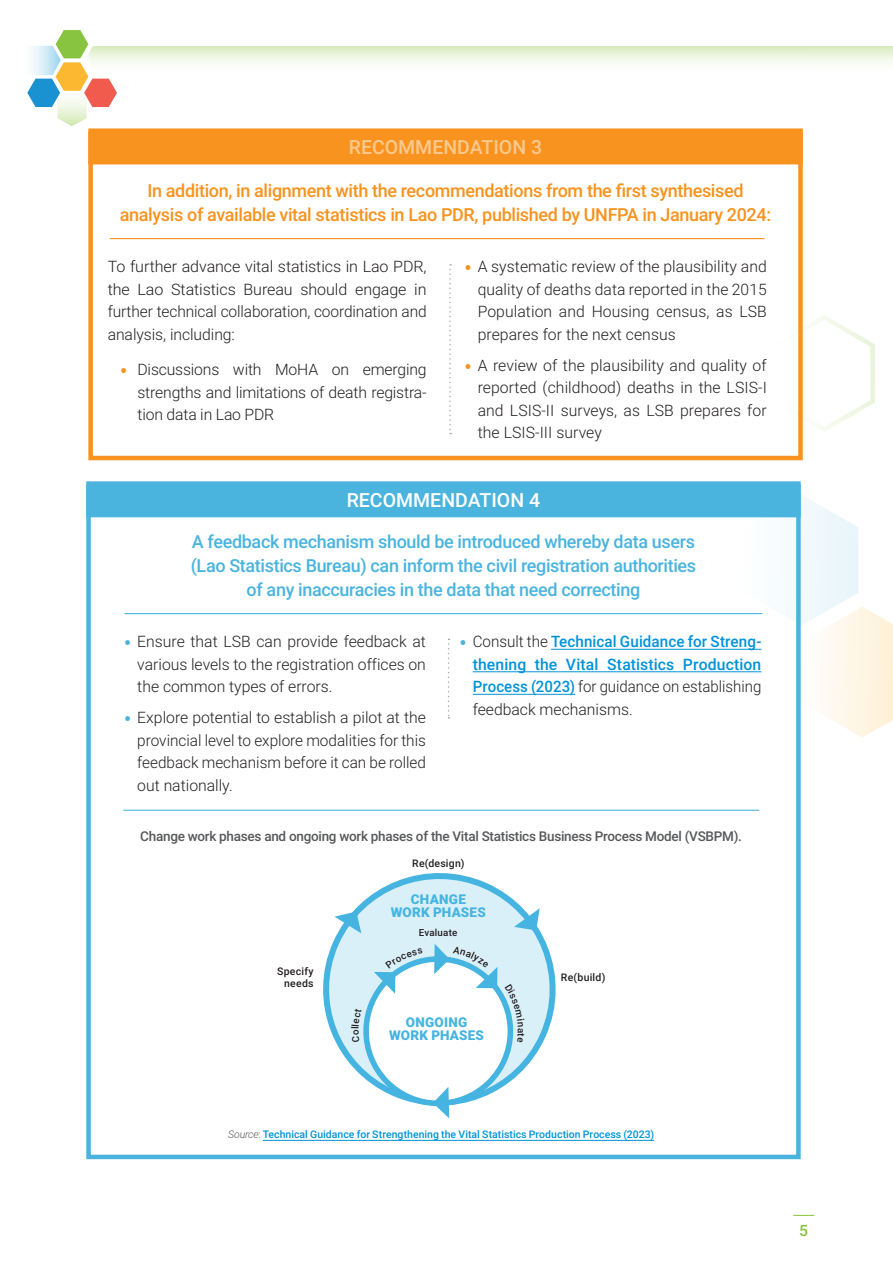
<style>
.page{position:relative;width:893px;height:1263px;background:#fff}
.page>*{position:absolute;margin:0;border:0;box-sizing:border-box;transform-origin:0 0}
.t1{font:500 19.5px "Roboto";color:#fbc98f}
.t2{font:500 19.5px "Roboto";color:#fff}
.t3{font:500 18px/24px "Roboto";letter-spacing:-.02em;color:#4ab4df;text-align:center}
.t4{font:500 18px/24px "Roboto";letter-spacing:-.02em;color:#f7931e;text-align:center}
.t5{font:300 15.75px/22.5px "Roboto";color:#231f20;text-align:justify}
.t6{font:500 15.75px/22.5px "Roboto";letter-spacing:.005em;color:#0093d8;text-align:justify;scale:.96 1}
.t7{font:500 15.6px "Roboto";color:#89c439}
.t8{font:500 13.5px "Roboto";letter-spacing:-.02em;color:#57585a}
.t9{font:900 13.5px/13.5px "Roboto";letter-spacing:.015em;color:#46b4e1;text-align:center}
.t10{font:500 10.5px "Roboto";color:#0093d8}
.t11{font:500 10.5px/12px "Roboto";letter-spacing:.02em;color:#231f20;text-align:right}
.t12{font:500 9.75px "Roboto";letter-spacing:.02em;color:#231f20}
.s1{font-family:"Myriad Pro";font-size:28.5px;color:#f7931e}
.s2{font-family:"Myriad Pro";font-size:28.5px;color:#4ab4df}
.s3{font-family:"Myriad Pro";font-weight:300;font-size:28.5px;color:#4ab4df}
.s4{font-weight:300;color:#231f20}
.s5{font-weight:300;font-style:italic;color:#57585a}
.s6{font-weight:300;color:#57585a}
</style>
<div class="page">
<div style="left:88px;top:131px;width:715px;height:329px;border:4px solid #f7931e"></div>
<div style="left:88px;top:128px;width:715px;height:36px;background:#f7931e"></div>
<svg style="left:798px;top:313px;width:77px;height:120px"></svg>
<svg style="left:745px;top:495px;width:148px;height:242px"></svg>
<svg style="left:793px;top:1215px;width:21px;height:1px"></svg>
<hr style="left:110px;top:238px;width:654px;height:1px;background:#f7931e">
<svg style="left:449px;top:264px;width:2px;height:170px"></svg>
<div style="left:86px;top:484px;width:715px;height:675px;border:4px solid #4ab4df"></div>
<div style="left:86px;top:481px;width:715px;height:36px;background:#4ab4df"></div>
<hr style="left:125px;top:613px;width:637px;height:1px;background:#4ab4df">
<hr style="left:551px;top:649px;width:210px;height:1px;background:#0093d8">
<hr style="left:473px;top:671px;width:288px;height:1px;background:#0093d8">
<hr style="left:473px;top:694px;width:102px;height:1px;background:#0093d8">
<hr style="left:123px;top:810px;width:636px;height:1px;background:#4ab4df">
<hr style="left:263px;top:1140px;width:391px;height:1px;background:#0093d8">
<svg style="left:323px;top:873px;width:233px;height:246px"></svg>
<svg style="left:514px;top:908px;width:26px;height:22px"></svg>
<svg style="left:334px;top:911px;width:27px;height:22px"></svg>
<svg style="left:448px;top:639px;width:2px;height:80px"></svg>
<svg style="left:27px;top:30px;width:866px;height:96px"></svg>
<svg style="left:351px;top:944px;width:174px;height:174px"></svg>
<p class="t1" style="left:349px;top:134px;width:195px">RECOMMENDATION 3</p>
<p class="t4" style="left:120px;top:178px;width:653px">In addition, in alignment with the recommendations from the first synthesised analysis of available vital statistics in Lao PDR, published by UNFPA in January 2024:</p>
<p class="t5" style="left:108px;top:255px;width:321px">To further advance vital statistics in Lao PDR, the Lao Statistics Bureau should engage in further technical collaboration, coordination and analysis, including:</p>
<p class="t5" style="left:137px;top:358px;width:291px;text-indent:-17px"><span class="s1">•</span> Discussions with MoHA on emerging strengths and limitations of death registra&shy;tion data in Lao PDR</p>
<p class="t5" style="left:478px;top:255px;width:291px;text-indent:-13px"><span class="s1">•</span> A systematic review of the plausibility and quality of deaths data reported in the 2015<br>Population and Housing census, as LSB prepares for the next census</p>
<p class="t5" style="left:478px;top:353px;width:291px;text-indent:-13px"><span class="s1">•</span> A review of the plausibility and quality of reported (childhood) deaths in the LSIS-I and LSIS-II surveys, as LSB prepares for the LSIS-III survey</p>
<p class="t2" style="left:347px;top:486px;width:195px">RECOMMENDATION 4</p>
<p class="t3" style="left:191px;top:529px;width:507px">A feedback mechanism should be introduced whereby data users (Lao Statistics Bureau) can inform the civil registration authorities of any inaccuracies in the data that need correcting</p>
<p class="t5" style="left:137px;top:630px;width:290px;text-indent:-13px"><span class="s2">•</span> Ensure that LSB can provide feedback at various levels to the registration offices on the common types of errors.</p>
<p class="t5" style="left:137px;top:706px;width:290px;text-indent:-13px"><span class="s2">•</span> Explore potential to establish a pilot at the provincial level to explore modalities for this feedback mechanism before it can be rolled out nationally.</p>
<p class="t6" style="left:473px;top:630px;width:302px;text-indent:-13px"><span class="s3">•</span> <span class="s4">Consult the</span> Technical Guidance for Streng&shy;thening the Vital Statistics Production Process (2023) <span class="s4">for guidance on establishing feedback mechanisms.</span></p>
<p class="t8" style="left:140px;top:826px;width:603px">Change work phases and ongoing work phases of the Vital Statistics Business Process Model (VSBPM).</p>
<p class="t11" style="left:412px;top:856px;width:54px">Re(design)</p>
<p class="t9" style="left:391px;top:892px;width:96px">CHANGE<br>WORK PHASES</p>
<p class="t12" style="left:419px;top:925px;width:40px">Evaluate</p>
<p class="t11" style="left:277px;top:965px;width:38px">Specify needs</p>
<p class="t11" style="left:561px;top:971px;width:46px">Re(build)</p>
<p class="t9" style="left:389px;top:1014px;width:96px">ONGOING<br>WORK PHASES</p>
<p class="t10" style="left:228px;top:1127px;width:427px"><span class="s5">Source</span><span class="s6">:</span> Technical Guidance for Strengthening the Vital Statistics Production Process (2023)</p>
<p class="t7" style="left:799px;top:1219px;width:10px">5</p>
</div>
